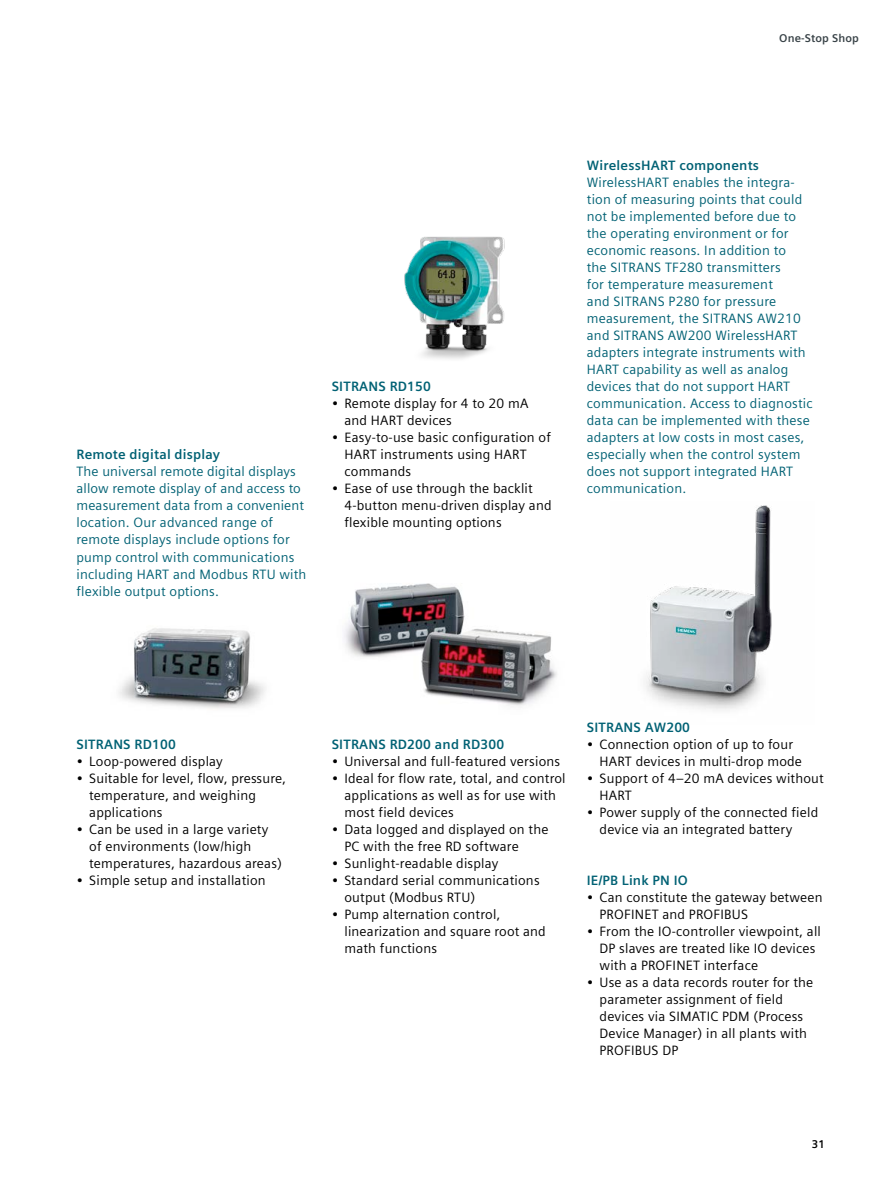
<style>
.page{position:relative;width:893px;height:1191px;background:#fff}
.page>*{position:absolute;margin:0;border:0;box-sizing:border-box;transform-origin:0 0}
.t1{font:13.5px/17px "Siemens Sans Global";letter-spacing:.015em;color:#000}
.t2{font:13.5px/17px "Siemens Sans Global";letter-spacing:.015em;color:#006174}
.t3{font:700 13.5px "Siemens Sans Global";letter-spacing:.015em;color:#006174}
.t4{font:700 11.25px "Siemens Sans Global";letter-spacing:.015em;color:#384247}
.t5{font:700 11.25px "Siemens Sans Global";color:#000}
</style>
<div class="page">
<img style="left:119px;top:628px;width:146px;height:81px">
<img style="left:404px;top:236px;width:101px;height:123px">
<img style="left:344px;top:583px;width:213px;height:123px">
<img style="left:646px;top:505px;width:126px;height:205px">
<p class="t4" style="left:779px;top:32px;width:81px">One-Stop Shop</p>
<p class="t3" style="left:77px;top:447px;width:145px">Remote digital display</p>
<p class="t2" style="left:77px;top:464px;width:231px">The universal remote digital displays allow remote display of and access to measurement data from a convenient location. Our advanced range of remote displays include options for pump control with communications including HART and Modbus RTU with flexible output options.</p>
<p class="t3" style="left:332px;top:379px;width:101px">SITRANS RD150</p>
<p class="t1" style="left:344px;top:396px;width:186px;text-indent:-13px">• Remote display for 4 to 20 mA and HART devices</p>
<p class="t1" style="left:344px;top:430px;width:208px;text-indent:-13px">• Easy-to-use basic configuration of<br>HART instruments using HART commands</p>
<p class="t1" style="left:344px;top:481px;width:209px;text-indent:-13px">• Ease of use through the backlit<br>4-button menu-driven display and flexible mounting options</p>
<p class="t3" style="left:587px;top:158px;width:174px">WirelessHART components</p>
<p class="t2" style="left:587px;top:175px;width:227px">WirelessHART enables the integra&shy;tion of measuring points that could not be implemented before due to the operating environment or for economic reasons. In addition to<br>the SITRANS TF280 transmitters<br>for temperature measurement<br>and SITRANS P280 for pressure measurement, the SITRANS AW210 and SITRANS AW200 WirelessHART adapters integrate instruments with<br>HART capability as well as analog devices that do not support HART communication. Access to diagnostic data can be implemented with these adapters at low costs in most cases, especially when the control system does not support integrated HART communication.</p>
<p class="t3" style="left:77px;top:736px;width:101px">SITRANS RD100</p>
<p class="t1" style="left:77px;top:753px;width:148px">• Loop-powered display</p>
<p class="t1" style="left:89px;top:770px;width:198px;text-indent:-13px">• Suitable for level, flow, pressure, temperature, and weighing applications</p>
<p class="t1" style="left:89px;top:821px;width:194px;text-indent:-13px">• Can be used in a large variety of environments (low/high temperatures, hazardous areas)</p>
<p class="t1" style="left:77px;top:872px;width:191px">• Simple setup and installation</p>
<p class="t3" style="left:332px;top:736px;width:174px">SITRANS RD200 and RD300</p>
<p class="t1" style="left:332px;top:753px;width:230px">• Universal and full-featured versions</p>
<p class="t1" style="left:344px;top:770px;width:223px;text-indent:-13px">• Ideal for flow rate, total, and control applications as well as for use with most field devices</p>
<p class="t1" style="left:344px;top:821px;width:206px;text-indent:-13px">• Data logged and displayed on the<br>PC with the free RD software</p>
<p class="t1" style="left:332px;top:855px;width:168px">• Sunlight-readable display</p>
<p class="t1" style="left:344px;top:872px;width:197px;text-indent:-13px">• Standard serial communications output (Modbus RTU)</p>
<p class="t1" style="left:344px;top:906px;width:203px;text-indent:-13px">• Pump alternation control, linearization and square root and math functions</p>
<p class="t3" style="left:587px;top:719px;width:105px">SITRANS AW200</p>
<p class="t1" style="left:600px;top:736px;width:204px;text-indent:-13px">• Connection option of up to four<br>HART devices in multi-drop mode</p>
<p class="t1" style="left:600px;top:770px;width:226px;text-indent:-13px">• Support of 4–20 mA devices without<br>HART</p>
<p class="t1" style="left:600px;top:804px;width:220px;text-indent:-13px">• Power supply of the connected field device via an integrated battery</p>
<p class="t3" style="left:587px;top:872px;width:103px">IE/PB Link PN IO</p>
<p class="t1" style="left:600px;top:889px;width:225px;text-indent:-13px">• Can constitute the gateway between<br>PROFINET and PROFIBUS</p>
<p class="t1" style="left:600px;top:923px;width:223px;text-indent:-13px">• From the IO-controller viewpoint, all<br>DP slaves are treated like IO devices with a PROFINET interface</p>
<p class="t1" style="left:600px;top:974px;width:215px;text-indent:-13px">• Use as a data records router for the parameter assignment of field devices via SIMATIC PDM (Process<br>Device Manager) in all plants with<br>PROFIBUS DP</p>
<p class="t5" style="left:812px;top:1137px;width:15px">31</p>
</div>
